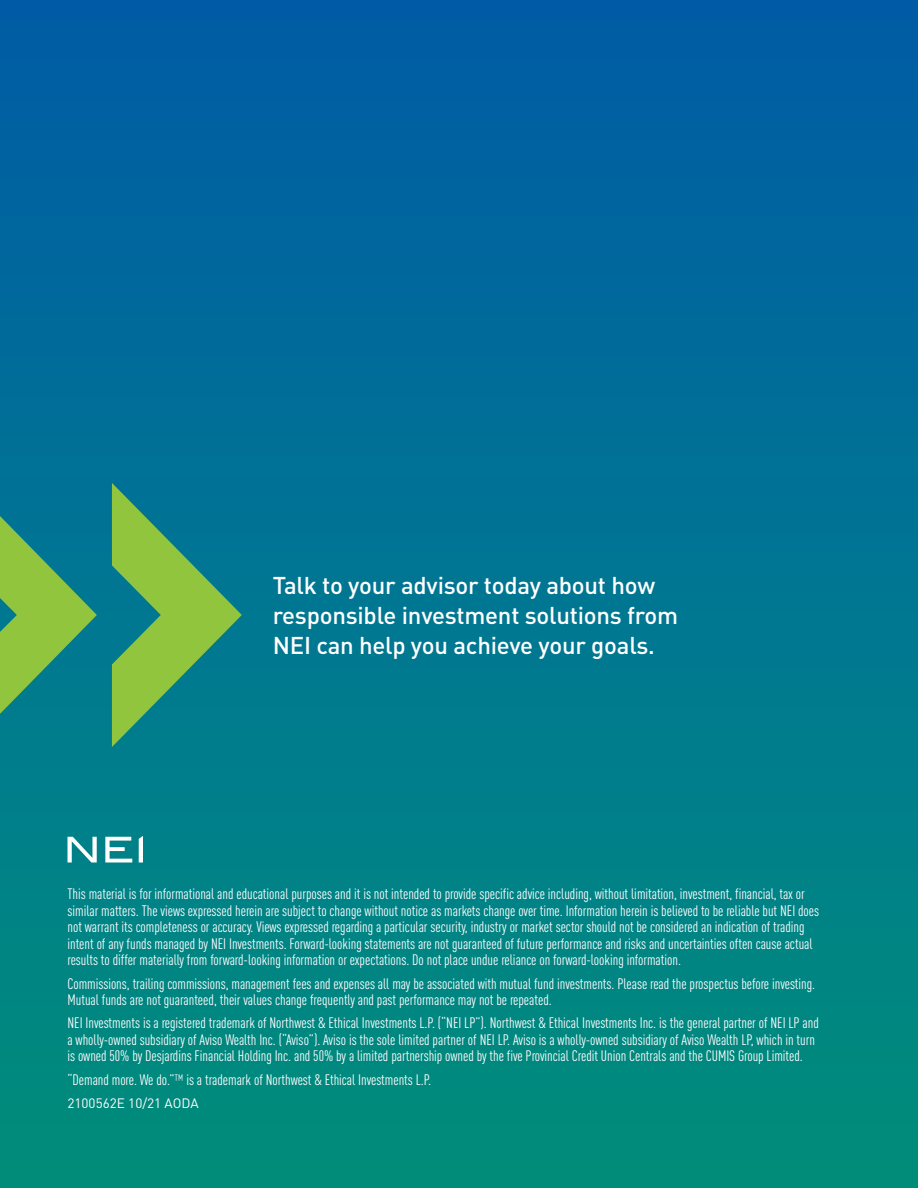
<style>
.page{position:relative;width:918px;height:1188px;background:#fff}
.page>*{position:absolute;margin:0;border:0;box-sizing:border-box;transform-origin:0 0}
.Call_to_action{font:500 24px/30px "DIN Pro";letter-spacing:-.01em;color:#fff}
.Disclaimer{font:condensed 15px/16.5px "DIN Pro";color:#fff}
.Docket_code{font:13.5px "DIN Pro";color:#fff}
</style>
<div class="page">
<div style="left:0;top:0;width:918px;height:1188px;background:linear-gradient(to bottom,#005ca7,#008e7b)"></div>
<svg style="left:139px;top:836px;width:4px;height:27px"></svg>
<svg style="left:68px;top:837px;width:29px;height:26px"></svg>
<svg style="left:105px;top:837px;width:27px;height:26px"></svg>
<svg style="left:0;top:483px;width:242px;height:264px;background:#369471"></svg>
<p class="Call_to_action" style="left:273px;top:569px;width:407px">Talk to your advisor today about how responsible investment solutions from<br>NEI can help you achieve your goals.</p>
<p class="Disclaimer" style="left:68px;top:885px;width:753px">This material is for informational and educational purposes and it is not intended to provide specific advice including, without limitation, investment, financial, tax or similar matters. The views expressed herein are subject to change without notice as markets change over time. Information herein is believed to be reliable but NEI does not warrant its completeness or accuracy. Views expressed regarding a particular security, industry or market sector should not be considered an indication of trading intent of any funds managed by NEI Investments. Forward-looking statements are not guaranteed of future performance and risks and uncertainties often cause actual results to differ materially from forward-looking information or expectations. Do not place undue reliance on forward-looking information.</p>
<p class="Disclaimer" style="left:68px;top:974px;width:749px">Commissions, trailing commissions, management fees and expenses all may be associated with mutual fund investments. Please read the prospectus before investing.<br>Mutual funds are not guaranteed, their values change frequently and past performance may not be repeated.</p>
<p class="Disclaimer" style="left:68px;top:1014px;width:753px">NEI Investments is a registered trademark of Northwest &amp; Ethical Investments L.P. (“NEI LP”). Northwest &amp; Ethical Investments Inc. is the general partner of NEI LP and a wholly-owned subsidiary of Aviso Wealth Inc. (“Aviso”). Aviso is the sole limited partner of NEI LP. Aviso is a wholly-owned subsidiary of Aviso Wealth LP, which in turn is owned 50% by Desjardins Financial Holding Inc. and 50% by a limited partnership owned by the five Provincial Credit Union Centrals and the CUMIS Group Limited.</p>
<p class="Disclaimer" style="left:68px;top:1070px;width:365px">“Demand more. We do.”™ is a trademark of Northwest &amp; Ethical Investments L.P.</p>
<p class="Docket_code" style="left:68px;top:1093px;width:133px">2100562E 10/21 AODA</p>
</div>
